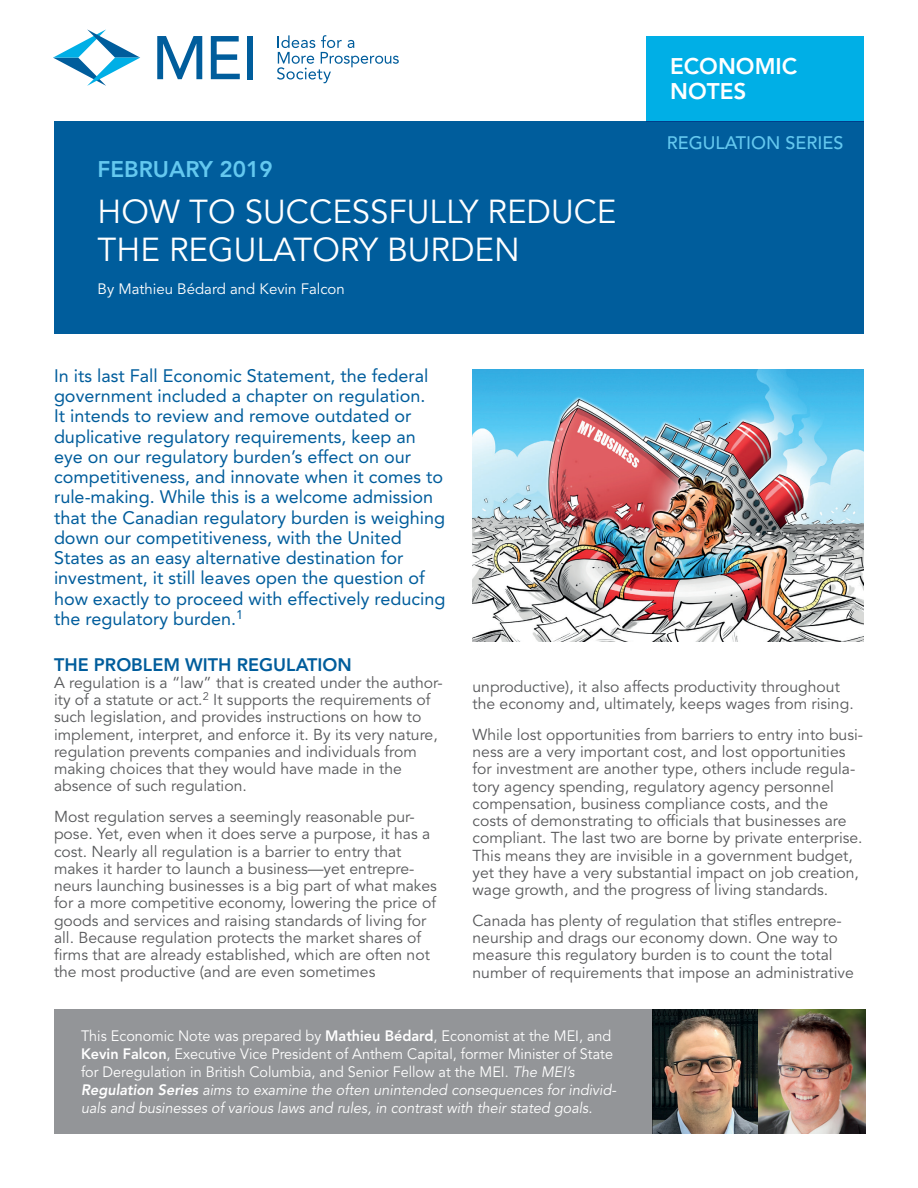
<style>
.page{position:relative;width:918px;height:1188px;background:#fff}
.page>*{position:absolute;margin:0;border:0;box-sizing:border-box;transform-origin:0 0}
.t1{font:33px/37.5px "Avenir LT Std";color:#fff}
.t2{font:800 22.5px/25.5px "Avenir LT Std";color:#fff}
.t3{font:800 22.5px "Avenir LT Std";color:#64c8ef}
.t4{font:18px/20.2px "Avenir LT Std";color:#005d9c}
.t5{font:800 18px "Avenir LT Std";color:#005d9c}
.t6{font:500 18px "Avenir LT Std";color:#64c8ef}
.t7{font:15.75px/17.2px "Avenir LT Std";color:#57585a}
.t8{font:15px/18px "Avenir LT Std";color:#fff;scale:.96 1}
.t9{font:15px "Avenir LT Std";color:#fff}
.s1{font-weight:800}
.s2{font-style:italic}
.s3{font-weight:800;font-style:italic}
</style>
<div class="page">
<div style="left:54px;top:121px;width:810px;height:212px;background:#005d9c"></div>
<div style="left:646px;top:36px;width:218px;height:85px;background:#00afe6"></div>
<svg style="left:157px;top:36px;width:45px;height:43px"></svg>
<svg style="left:211px;top:36px;width:29px;height:43px"></svg>
<div style="left:247px;top:36px;width:6px;height:43px;background:#005d9c"></div>
<svg style="left:53px;top:29px;width:87px;height:57px"></svg>
<svg style="left:277px;top:35px;width:122px;height:48px"></svg>
<img style="left:652px;top:1010px;width:213px;height:124px">
<div style="left:54px;top:1010px;width:598px;height:124px;background:#939598"></div>
<img style="left:472px;top:370px;width:392px;height:271px">
<h2 class="t2" style="left:670px;top:53px;width:129px">ECONOMIC<br>NOTES</h2>
<h2 class="t3" style="left:98px;top:155px;width:177px">FEBRUARY 2019</h2>
<h1 class="t1" style="left:98px;top:194px;width:520px">HOW TO SUCCESSFULLY REDUCE<br>THE REGULATORY BURDEN</h1>
<p class="t9" style="left:98px;top:280px;width:249px">By Mathieu Bédard and Kevin Falcon</p>
<p class="t6" style="left:667px;top:133px;width:178px">REGULATION SERIES</p>
<p class="t4" style="left:54px;top:366px;width:393px">In its last Fall Economic Statement, the federal government included a chapter on regulation.<br>It intends to review and remove outdated or duplicative regulatory requirements, keep an eye on our regulatory burden’s effect on our competitiveness, and innovate when it comes to rule-making. While this is a welcome admission that the Canadian regulatory burden is weighing down our competitiveness, with the United States as an easy alternative destination for investment, it still leaves open the question of how exactly to proceed with effectively reducing the regulatory burden.<sup>1</sup></p>
<p class="t5" style="left:54px;top:654px;width:299px">THE PROBLEM WITH REGULATION</p>
<p class="t7" style="left:54px;top:674px;width:390px">A regulation is a “law” that is created under the author&shy;ity of a statute or act.<sup>2</sup> It supports the requirements of such legislation, and provides instructions on how to implement, interpret, and enforce it. By its very nature, regulation prevents companies and individuals from making choices that they would have made in the absence of such regulation.</p>
<p class="t7" style="left:54px;top:809px;width:384px">Most regulation serves a seemingly reasonable pur&shy;pose. Yet, even when it does serve a purpose, it has a cost. Nearly all regulation is a barrier to entry that makes it harder to launch a business—yet entrepre&shy;neurs launching businesses is a big part of what makes for a more competitive economy, lowering the price of goods and services and raising standards of living for all. Because regulation protects the market shares of firms that are already established, which are often not the most productive (and are even sometimes</p>
<p class="t7" style="left:472px;top:678px;width:383px">unproductive), it also affects productivity throughout the economy and, ultimately, keeps wages from rising.</p>
<p class="t7" style="left:472px;top:726px;width:392px">While lost opportunities from barriers to entry into busi&shy;ness are a very important cost, and lost opportunities for investment are another type, others include regula&shy;tory agency spending, regulatory agency personnel compensation, business compliance costs, and the costs of demonstrating to officials that businesses are compliant. The last two are borne by private enterprise.<br>This means they are invisible in a government budget, yet they have a very substantial impact on job creation, wage growth, and the progress of living standards.</p>
<p class="t7" style="left:472px;top:912px;width:383px">Canada has plenty of regulation that stifles entrepre&shy;neurship and drags our economy down. One way to measure this regulatory burden is to count the total number of requirements that impose an administrative</p>
<p class="t8" style="left:81px;top:1027px;width:559px">This Economic Note was prepared by <span class="s1">Mathieu Bédard</span>, Economist at the MEI, and <span class="s1">Kevin Falcon</span>, Executive Vice President of Anthem Capital, former Minister of State for Deregulation in British Columbia, and Senior Fellow at the MEI. <span class="s2">The MEI’s </span><span class="s3">Regulation Series</span> <span class="s2">aims to examine the often unintended consequences for individ&shy;uals and businesses of various laws and rules, in contrast with their stated goals.</span></p>
</div>
